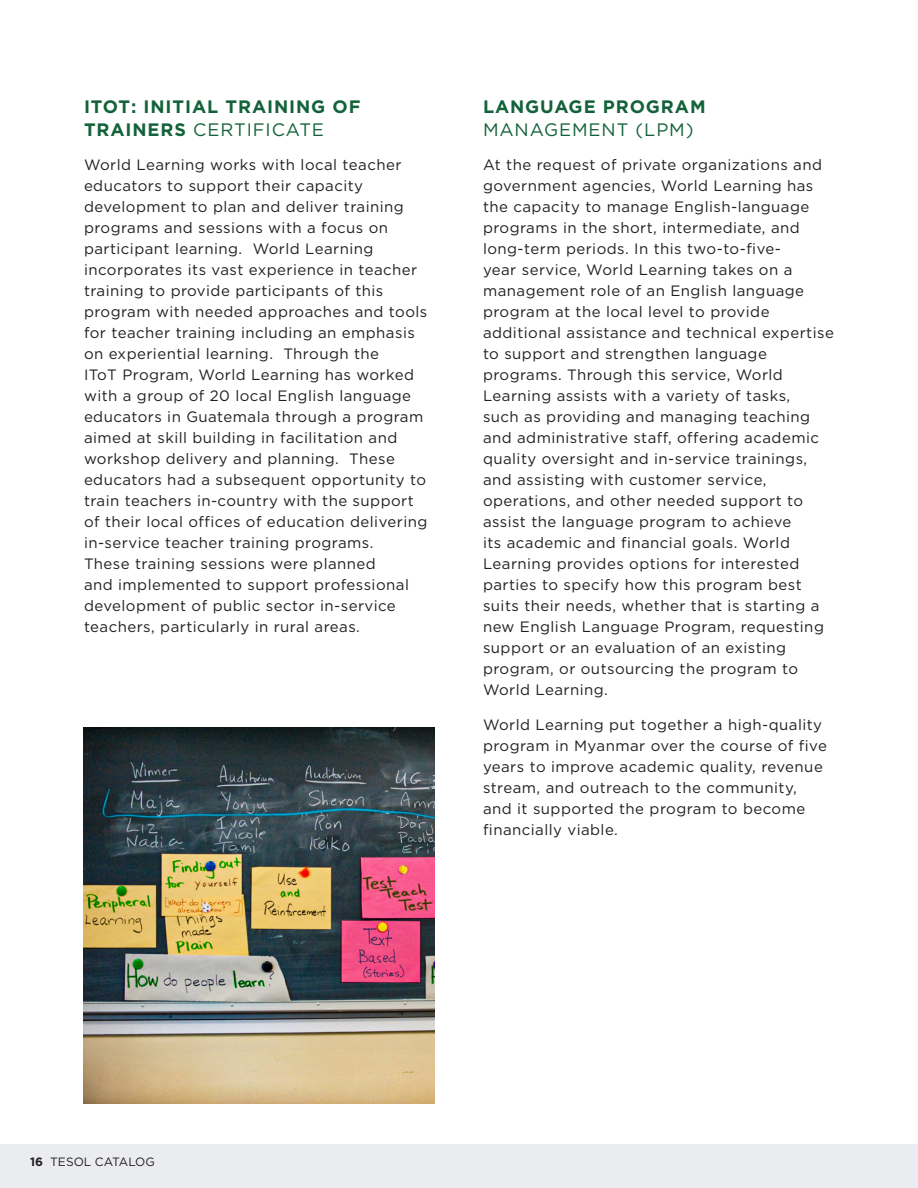
<style>
.page{position:relative;width:918px;height:1188px;background:#fff}
.page>*{position:absolute;margin:0;border:0;box-sizing:border-box;transform-origin:0 0}
.t1{font:700 18px/22.5px "Gotham";letter-spacing:.05em;color:#13623a}
.t2{font:15px/21px "Gotham";letter-spacing:.03em;color:#231f20}
.t3{font:12px "Gotham";color:#231f20}
.s1{font-weight:400}
.s2{font-weight:700}
</style>
<div class="page">
<div style="left:0;top:1144px;width:918px;height:44px;background:#eaecf0"></div>
<img style="left:84px;top:728px;width:351px;height:375px">
<p class="t1" style="left:84px;top:96px;width:278px">ITOT: INITIAL TRAINING OF<br>TRAINERS <span class="s1">CERTIFICATE</span></p>
<p class="t2" style="left:84px;top:154px;width:345px">World Learning works with local teacher educators to support their capacity development to plan and deliver training programs and sessions with a focus on participant learning. World Learning incorporates its vast experience in teacher training to provide participants of this program with needed approaches and tools for teacher training including an emphasis on experiential learning. Through the<br>IToT Program, World Learning has worked with a group of 20 local English language educators in Guatemala through a program aimed at skill building in facilitation and workshop delivery and planning. These educators had a subsequent opportunity to train teachers in-country with the support of their local offices of education delivering in-service teacher training programs.<br>These training sessions were planned<br>and implemented to support professional development of public sector in-service teachers, particularly in rural areas.</p>
<p class="t1" style="left:483px;top:96px;width:224px">LANGUAGE PROGRAM<br><span class="s1">MANAGEMENT (LPM)</span></p>
<p class="t2" style="left:483px;top:154px;width:352px">At the request of private organizations and government agencies, World Learning has the capacity to manage English-language programs in the short, intermediate, and long-term periods. In this two-to-five-<br>year service, World Learning takes on a management role of an English language program at the local level to provide additional assistance and technical expertise to support and strengthen language programs. Through this service, World Learning assists with a variety of tasks,<br>such as providing and managing teaching and administrative staff, offering academic quality oversight and in-service trainings, and assisting with customer service, operations, and other needed support to assist the language program to achieve<br>its academic and financial goals. World Learning provides options for interested parties to specify how this program best suits their needs, whether that is starting a new English Language Program, requesting support or an evaluation of an existing program, or outsourcing the program to World Learning.</p>
<p class="t2" style="left:483px;top:714px;width:345px">World Learning put together a high-quality program in Myanmar over the course of five years to improve academic quality, revenue stream, and outreach to the community, and it supported the program to become financially viable.</p>
<p class="t3" style="left:30px;top:1154px;width:126px"><span class="s2">16</span> TESOL CATALOG</p>
</div>
